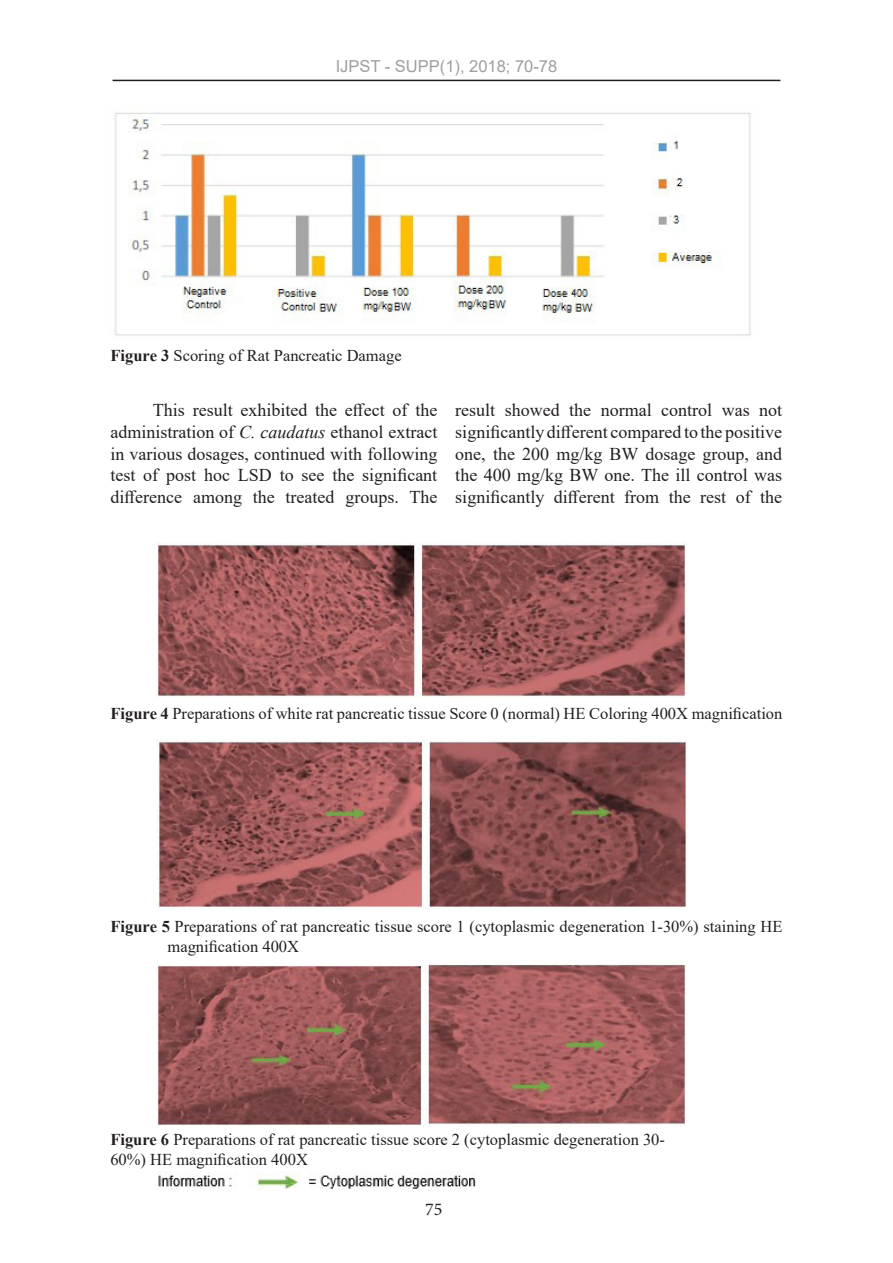
<style>
.page{position:relative;width:893px;height:1263px;background:#fff}
.page>*{position:absolute;margin:0;border:0;box-sizing:border-box;transform-origin:0 0}
.Paragraph{font:18px/21.6px "Times New Roman";color:#231f20;text-align:justify}
.t1{font:18px "Minion Pro";color:#231f20}
.Figure_Info{font:16.5px/19.8px "Times New Roman";color:#231f20}
.t2{font:16.5px "Arial";color:#9d9fa2}
.s1{font-weight:700}
.s2{font-style:italic}
</style>
<div class="page">
<hr style="left:113px;top:80px;width:667px;height:1px;background:#231f20">
<img style="left:114px;top:106px;width:637px;height:230px">
<img style="left:156px;top:543px;width:530px;height:154px">
<img style="left:156px;top:739px;width:532px;height:170px">
<img style="left:156px;top:964px;width:530px;height:163px">
<img style="left:158px;top:1171px;width:318px;height:19px">
<p class="t2" style="left:336px;top:55px;width:223px">IJPST - SUPP(1), 2018; 70-78</p>
<p class="Figure_Info" style="left:111px;top:345px;width:293px"><span class="s1">Figure 3</span> Scoring of Rat Pancreatic Damage</p>
<p class="Paragraph" style="left:110px;top:399px;width:328px;text-indent:43px">This result exhibited the effect of the administration of <span class="s2">C. caudatus</span> ethanol extract in various dosages, continued with following test of post hoc LSD to see the significant difference among the treated groups. The</p>
<p class="Paragraph" style="left:455px;top:399px;width:328px">result showed the normal control was not significantly different compared to the positive one, the 200 mg/kg BW dosage group, and the 400 mg/kg BW one. The ill control was significantly different from the rest of the</p>
<p class="Figure_Info" style="left:111px;top:703px;width:673px"><span class="s1">Figure 4</span> Preparations of white rat pancreatic tissue Score 0 (normal) HE Coloring 400X magnification</p>
<p class="Figure_Info" style="left:168px;top:916px;width:616px;text-indent:-57px"><span class="s1">Figure 5</span> Preparations of rat pancreatic tissue score 1 (cytoplasmic degeneration 1-30%) staining HE magnification 400X</p>
<p class="Figure_Info" style="left:110px;top:1129px;width:556px"><span class="s1">Figure 6</span> Preparations of rat pancreatic tissue score 2 (cytoplasmic degeneration 30-</p>
<p class="Figure_Info" style="left:110px;top:1149px;width:199px">60%) HE magnification 400X</p>
<p class="t1" style="left:425px;top:1197px;width:19px">75</p>
</div>
